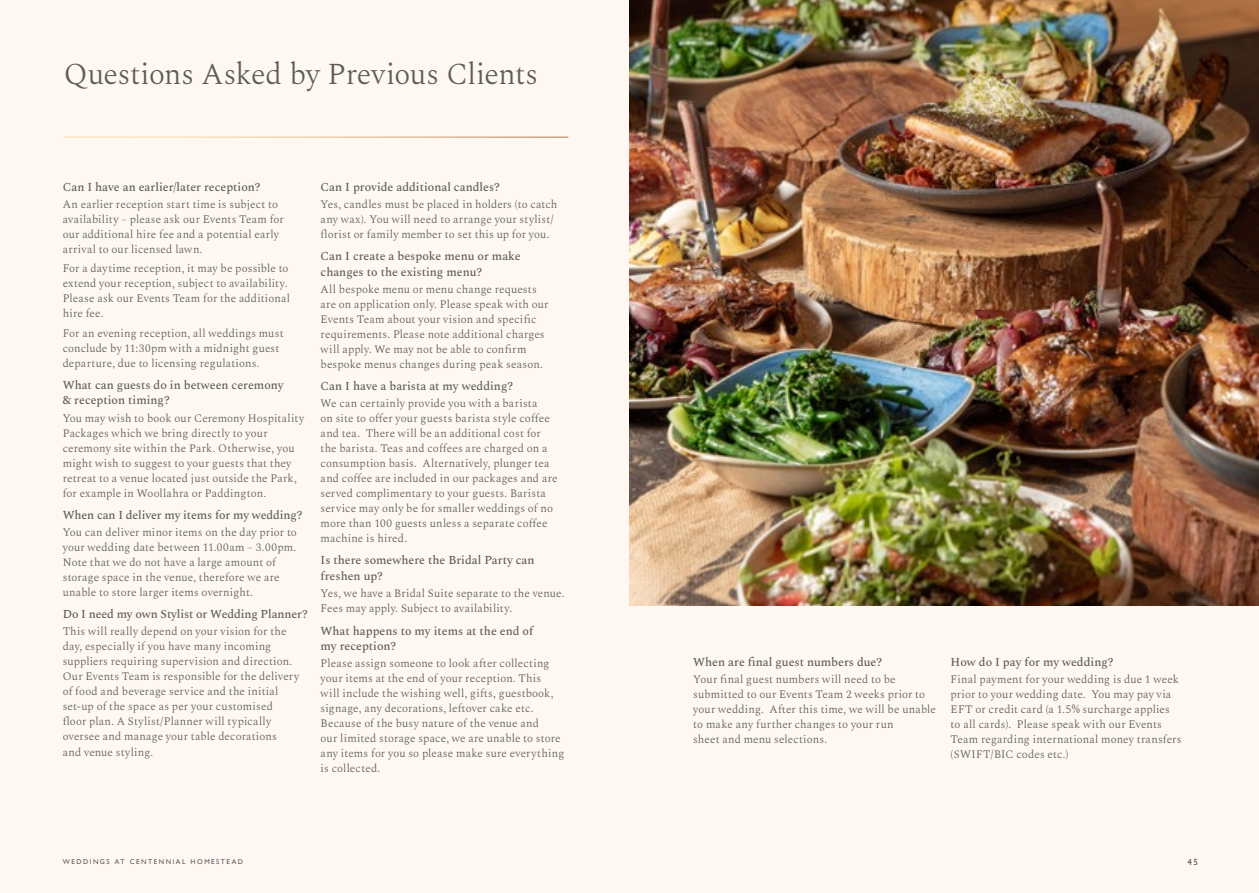
<style>
.page{position:relative;width:1259px;height:893px;background:#fef7f2}
.page>*{position:absolute;margin:0;border:0;box-sizing:border-box;transform-origin:0 0}
.t1{font:300 30px "Spectral";letter-spacing:-.005em;color:#5b5f51}
.t2{font:500 12px/15.8px "Spectral";color:#5b5f51}
.t3{font:300 11.25px/15px "Spectral";letter-spacing:.015em;color:#5b5f51}
.t4{font:9px "Gill Sans";color:#57585a}
.t5{font:6.9px "Gill Sans";letter-spacing:.215em;color:#57585a}
</style>
<div class="page">
<img style="left:629px;top:0;width:630px;height:606px">
<hr style="left:64px;top:137px;width:504px;height:1px;background:#fff">
<h1 class="t1" style="left:64px;top:52px;width:476px">Questions Asked by Previous Clients</h1>
<p class="t2" style="left:63px;top:178px;width:199px">Can I have an earlier/later reception?</p>
<p class="t3" style="left:63px;top:196px;width:223px">An earlier reception start time is subject to availability – please ask our Events Team for our additional hire fee and a potential early arrival to our licensed lawn.</p>
<p class="t3" style="left:63px;top:260px;width:229px">For a daytime reception, it may be possible to extend your reception, subject to availability.<br>Please ask our Events Team for the additional hire fee.</p>
<p class="t3" style="left:63px;top:324px;width:222px">For an evening reception, all weddings must conclude by 11:30pm with a midnight guest departure, due to licensing regulations.</p>
<p class="t2" style="left:63px;top:376px;width:222px">What can guests do in between ceremony &amp; reception timing?</p>
<p class="t3" style="left:63px;top:410px;width:243px">You may wish to book our Ceremony Hospitality Packages which we bring directly to your ceremony site within the Park. Otherwise, you might wish to suggest to your guests that they retreat to a venue located just outside the Park, for example in Woollahra or Paddington.</p>
<p class="t2" style="left:63px;top:506px;width:241px">When can I deliver my items for my wedding?</p>
<p class="t3" style="left:63px;top:524px;width:236px">You can deliver minor items on the day prior to your wedding date between 11.00am – 3.00pm.<br>Note that we do not have a large amount of storage space in the venue, therefore we are unable to store larger items overnight.</p>
<p class="t2" style="left:63px;top:605px;width:246px">Do I need my own Stylist or Wedding Planner?</p>
<p class="t3" style="left:63px;top:623px;width:238px">This will really depend on your vision for the day, especially if you have many incoming suppliers requiring supervision and direction.<br>Our Events Team is responsible for the delivery of food and beverage service and the initial set-up of the space as per your customised floor plan. A Stylist/Planner will typically oversee and manage your table decorations<br>and venue styling.</p>
<p class="t2" style="left:320px;top:178px;width:181px">Can I provide additional candles?</p>
<p class="t3" style="left:320px;top:196px;width:238px">Yes, candles must be placed in holders (to catch any wax). You will need to arrange your stylist/ florist or family member to set this up for you.</p>
<p class="t2" style="left:320px;top:247px;width:202px">Can I create a bespoke menu or make changes to the existing menu?</p>
<p class="t3" style="left:320px;top:281px;width:229px">All bespoke menu or menu change requests are on application only. Please speak with our Events Team about your vision and specific requirements. Please note additional charges will apply. We may not be able to confirm bespoke menus changes during peak season.</p>
<p class="t2" style="left:320px;top:377px;width:194px">Can I have a barista at my wedding?</p>
<p class="t3" style="left:320px;top:395px;width:238px">We can certainly provide you with a barista<br>on site to offer your guests barista style coffee and tea. There will be an additional cost for the barista. Teas and coffees are charged on a consumption basis. Alternatively, plunger tea and coffee are included in our packages and are served complimentary to your guests. Barista service may only be for smaller weddings of no more than 100 guests unless a separate coffee machine is hired.</p>
<p class="t2" style="left:320px;top:552px;width:215px">Is there somewhere the Bridal Party can freshen up?</p>
<p class="t3" style="left:320px;top:585px;width:245px">Yes, we have a Bridal Suite separate to the venue.<br>Fees may apply. Subject to availability.</p>
<p class="t2" style="left:320px;top:622px;width:214px">What happens to my items at the end of my reception?</p>
<p class="t3" style="left:320px;top:655px;width:245px">Please assign someone to look after collecting your items at the end of your reception. This<br>will include the wishing well, gifts, guestbook, signage, any decorations, leftover cake etc.<br>Because of the busy nature of the venue and<br>our limited storage space, we are unable to store any items for you so please make sure everything is collected.</p>
<p class="t2" style="left:693px;top:653px;width:190px">When are final guest numbers due?</p>
<p class="t3" style="left:693px;top:671px;width:244px">Your final guest numbers will need to be submitted to our Events Team 2 weeks prior to your wedding. After this time, we will be unable to make any further changes to your run<br>sheet and menu selections.</p>
<p class="t2" style="left:950px;top:653px;width:164px">How do I pay for my wedding?</p>
<p class="t3" style="left:950px;top:671px;width:232px">Final payment for your wedding is due 1 week prior to your wedding date. You may pay via EFT or credit card (a 1.5% surcharge applies to all cards). Please speak with our Events Team regarding international money transfers (SWIFT/BIC codes etc.)</p>
<p class="t5" style="left:63px;top:857px;width:182px">WEDDINGS AT CENTENNIAL HOMESTEAD</p>
<p class="t4" style="left:1187px;top:856px;width:12px">45</p>
</div>
